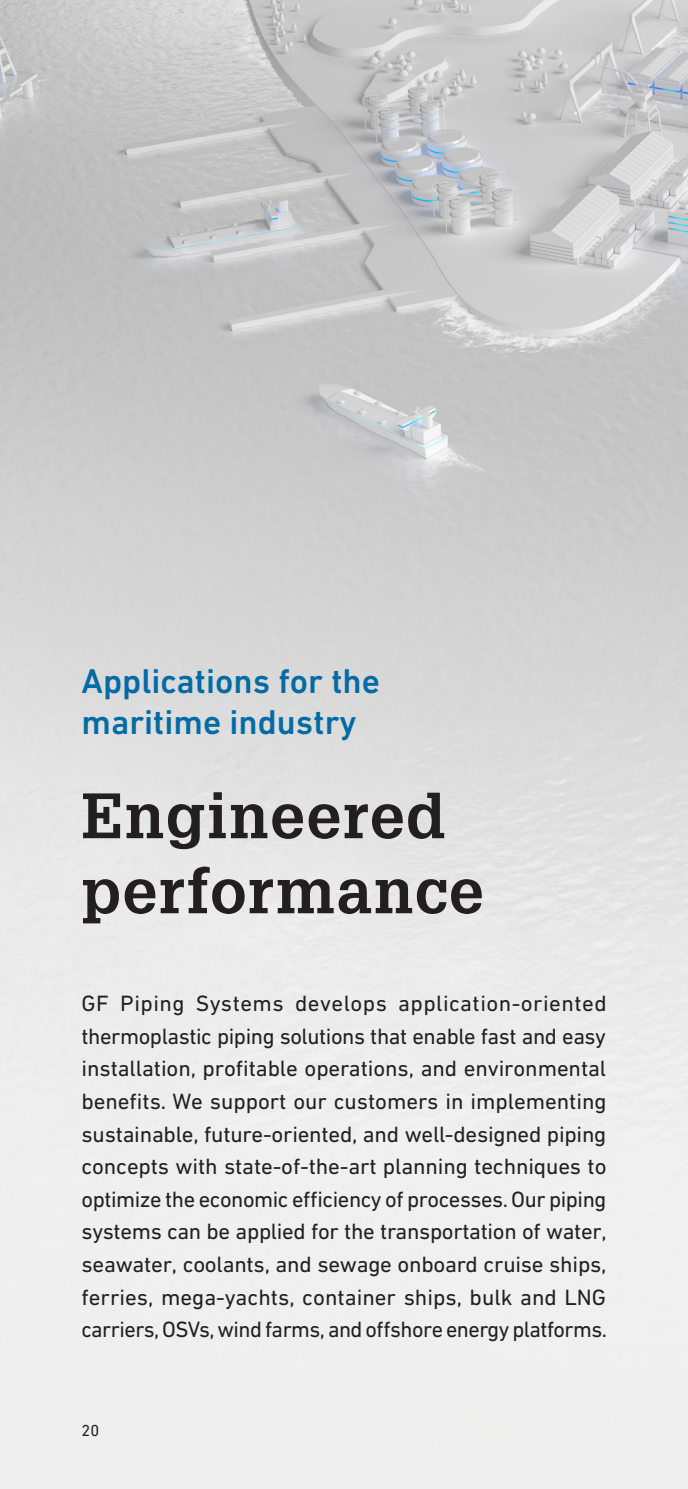
<style>
.page{position:relative;width:688px;height:1489px;background:#fff}
.page>*{position:absolute;margin:0;border:0;box-sizing:border-box;transform-origin:0 0}
.t1{font:700 62.5px/75px "Glypha LT Pro";letter-spacing:.025em;color:#231f20}
.t2{font:500 35px/41.2px "DIN Next W1 G";color:#006ba4}
.t3{font:22.5px/32.5px "DIN Next W1 G";letter-spacing:-.025em;color:#231f20;text-align:justify}
.t4{font:16.25px "DIN Next W1 G";color:#231f20}
</style>
<div class="page">
<img style="left:0;top:0;width:687px;height:685px">
<div style="left:0;top:685px;width:687px;height:803px;background:#eee"></div>
<h2 class="t2" style="left:81px;top:660px;width:300px">Applications for the maritime industry</h2>
<h1 class="t1" style="left:81px;top:776px;width:403px">Engineered performance</h1>
<p class="t3" style="left:81px;top:986px;width:527px">GF Piping Systems develops application-oriented thermoplastic piping solutions that enable fast and easy installation, profitable operations, and environmental benefits. We support our customers in implementing sustainable, future-oriented, and well-designed piping concepts with state-of-the-art planning techniques to optimize the economic efficiency of processes. Our piping systems can be applied for the transportation of water, seawater, coolants, and sewage onboard cruise ships, ferries, mega-yachts, container ships, bulk and LNG carriers, OSVs, wind farms, and offshore energy platforms.</p>
<p class="t4" style="left:81px;top:1420px;width:19px">20</p>
</div>
